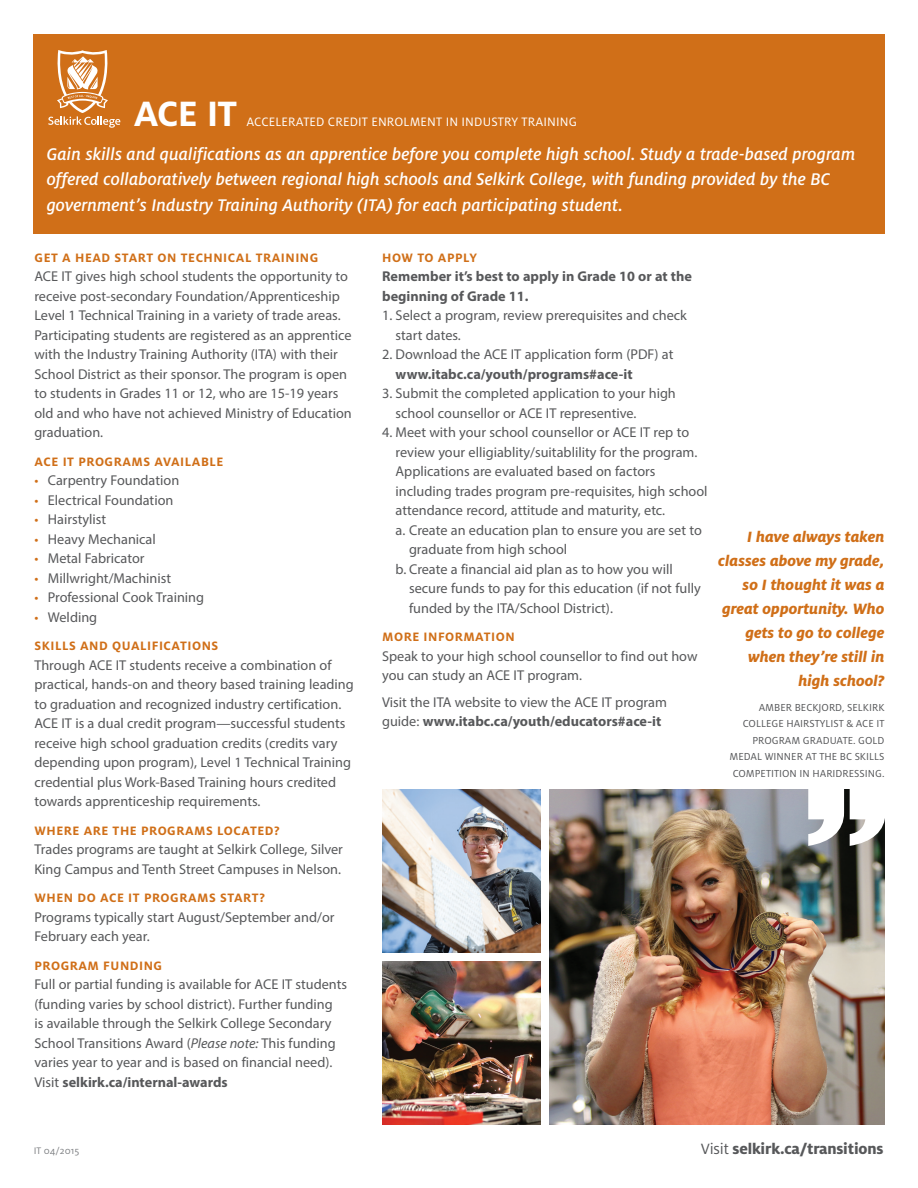
<style>
.page{position:relative;width:918px;height:1188px;background:#fff}
.page>*{position:absolute;margin:0;border:0;box-sizing:border-box;transform-origin:0 0}
.t1{font:700 39px "Milo OT";color:#fff}
.t2{font:italic 500 18.75px/25.5px "Milo OT";color:#fff}
.t3{font:italic 800 16.5px/24px "Milo OT";color:#d06f18;text-align:right}
.t4{font:800 16.5px "Milo OT";letter-spacing:-.01em;color:#57585a}
.t5{font:14.25px/19.5px "Myriad Pro";color:#57585a}
.t6{font:700 14.25px/19.5px "Myriad Pro";color:#57585a}
.t7{font:700 13.5px "Milo OT";letter-spacing:.04em;color:#d06f18}
.t8{font:13.5px "Milo OT";letter-spacing:.01em;color:#fff}
.t9{font:11.25px/16.5px "Milo OT";color:#57585a;text-align:right}
.t10{font:10.5px "Milo OT";color:#808285}
.s1{color:#d06f18}
.s2{font-style:italic}
.s3{font-weight:700}
.s4{font-weight:400}
</style>
<div class="page">
<img style="left:550px;top:790px;width:334px;height:334px">
<svg style="left:808px;top:789px;width:77px;height:57px"></svg>
<img style="left:382px;top:790px;width:158px;height:163px">
<img style="left:382px;top:961px;width:158px;height:163px">
<div style="left:33px;top:34px;width:852px;height:199px;background:#d06f18"></div>
<svg style="left:48px;top:50px;width:72px;height:78px"></svg>
<h1 class="t1" style="left:134px;top:92px;width:105px">ACE IT</h1>
<p class="t8" style="left:246px;top:114px;width:332px">ACCELERATED CREDIT ENROLMENT IN INDUSTRY TRAINING</p>
<p class="t2" style="left:47px;top:141px;width:810px">Gain skills and qualifications as an apprentice before you complete high school. Study a trade-based program offered collaboratively between regional high schools and Selkirk College, with funding provided by the BC government’s Industry Training Authority (ITA) for each participating student.</p>
<p class="t7" style="left:35px;top:250px;width:285px">GET A HEAD START ON TECHNICAL TRAINING</p>
<p class="t5" style="left:34px;top:267px;width:319px">ACE IT gives high school students the opportunity to receive post-secondary Foundation/Apprenticeship Level 1 Technical Training in a variety of trade areas.<br>Participating students are registered as an apprentice with the Industry Training Authority (ITA) with their School District as their sponsor. The program is open to students in Grades 11 or 12, who are 15-19 years old and who have not achieved Ministry of Education graduation.</p>
<p class="t7" style="left:35px;top:454px;width:190px">ACE IT PROGRAMS AVAILABLE</p>
<p class="t5" style="left:34px;top:471px;width:146px"><span class="s1">•</span> Carpentry Foundation</p>
<p class="t5" style="left:34px;top:490px;width:140px"><span class="s1">•</span> Electrical Foundation</p>
<p class="t5" style="left:34px;top:510px;width:73px"><span class="s1">•</span> Hairstylist</p>
<p class="t5" style="left:34px;top:529px;width:123px"><span class="s1">•</span> Heavy Mechanical</p>
<p class="t5" style="left:34px;top:549px;width:112px"><span class="s1">•</span> Metal Fabricator</p>
<p class="t5" style="left:34px;top:568px;width:138px"><span class="s1">•</span> Millwright/Machinist</p>
<p class="t5" style="left:34px;top:588px;width:171px"><span class="s1">•</span> Professional Cook Training</p>
<p class="t5" style="left:34px;top:607px;width:64px"><span class="s1">•</span> Welding</p>
<p class="t7" style="left:35px;top:639px;width:185px">SKILLS AND QUALIFICATIONS</p>
<p class="t5" style="left:34px;top:655px;width:321px">Through ACE IT students receive a combination of practical, hands-on and theory based training leading to graduation and recognized industry certification.<br>ACE IT is a dual credit program—successful students receive high school graduation credits (credits vary depending upon program), Level 1 Technical Training credential plus Work-Based Training hours credited towards apprenticeship requirements.</p>
<p class="t7" style="left:35px;top:823px;width:247px">WHERE ARE THE PROGRAMS LOCATED?</p>
<p class="t5" style="left:34px;top:840px;width:310px">Trades programs are taught at Selkirk College, Silver<br>King Campus and Tenth Street Campuses in Nelson.</p>
<p class="t7" style="left:35px;top:891px;width:232px">WHEN DO ACE IT PROGRAMS START?</p>
<p class="t5" style="left:34px;top:907px;width:302px">Programs typically start August/September and/or<br>February each year.</p>
<p class="t7" style="left:35px;top:958px;width:129px">PROGRAM FUNDING</p>
<p class="t5" style="left:34px;top:975px;width:314px">Full or partial funding is available for ACE IT students (funding varies by school district). Further funding<br>is available through the Selkirk College Secondary School Transitions Award (<span class="s2">Please note:</span> This funding varies year to year and is based on financial need).<br>Visit <span class="s3">selkirk.ca/internal-awards</span></p>
<p class="t7" style="left:382px;top:250px;width:96px">HOW TO APPLY</p>
<p class="t6" style="left:382px;top:266px;width:311px">Remember it’s best to apply in Grade 10 or at the beginning of Grade 11.</p>
<p class="t5" style="left:396px;top:306px;width:293px;text-indent:-13px">1. Select a program, review prerequisites and check start dates.</p>
<p class="t5" style="left:382px;top:345px;width:293px">2. Download the ACE IT application form (PDF) at</p>
<p class="t6" style="left:396px;top:364px;width:239px">www.itabc.ca/youth/programs#ace-it</p>
<p class="t5" style="left:396px;top:384px;width:282px;text-indent:-13px">3. Submit the completed application to your high school counsellor or ACE IT representive.</p>
<p class="t5" style="left:382px;top:423px;width:309px">4. Meet with your school counsellor or ACE IT rep to</p>
<p class="t5" style="left:396px;top:442px;width:303px">review your elligiablity/suitablility for the program.</p>
<p class="t5" style="left:396px;top:462px;width:261px">Applications are evaluated based on factors</p>
<p class="t5" style="left:396px;top:481px;width:314px">including trades program pre-requisites, high school</p>
<p class="t5" style="left:396px;top:501px;width:271px">attendance record, attitude and maturity, etc.</p>
<p class="t5" style="left:396px;top:520px;width:308px">a. Create an education plan to ensure you are set to</p>
<p class="t5" style="left:409px;top:540px;width:160px">graduate from high school</p>
<p class="t5" style="left:396px;top:559px;width:279px">b. Create a financial aid plan as to how you will</p>
<p class="t5" style="left:409px;top:579px;width:293px">secure funds to pay for this education (if not fully</p>
<p class="t5" style="left:409px;top:598px;width:205px">funded by the ITA/School District).</p>
<p class="t7" style="left:382px;top:630px;width:134px">MORE INFORMATION</p>
<p class="t5" style="left:382px;top:646px;width:317px">Speak to your high school counsellor to find out how you can study an ACE IT program.</p>
<p class="t5" style="left:382px;top:692px;width:286px">Visit the ITA website to view the ACE IT program guide: <span class="s3">www.itabc.ca/youth/educators#ace-it</span></p>
<p class="t3" style="left:718px;top:524px;width:168px">I have always taken classes above my grade, so I thought it was a great opportunity. Who gets to go to college when they’re still in high school?</p>
<p class="t9" style="left:729px;top:699px;width:157px">AMBER BECKJORD, SELKIRK<br>COLLEGE HAIRSTYLIST &amp; ACE IT<br>PROGRAM GRADUATE. GOLD<br>MEDAL WINNER AT THE BC SKILLS<br>COMPETITION IN HARIDRESSING.</p>
<p class="t10" style="left:34px;top:1145px;width:47px">IT 04/2015</p>
<p class="t4" style="left:701px;top:1140px;width:184px"><span class="s4">Visit</span> selkirk.ca/transitions</p>
</div>
